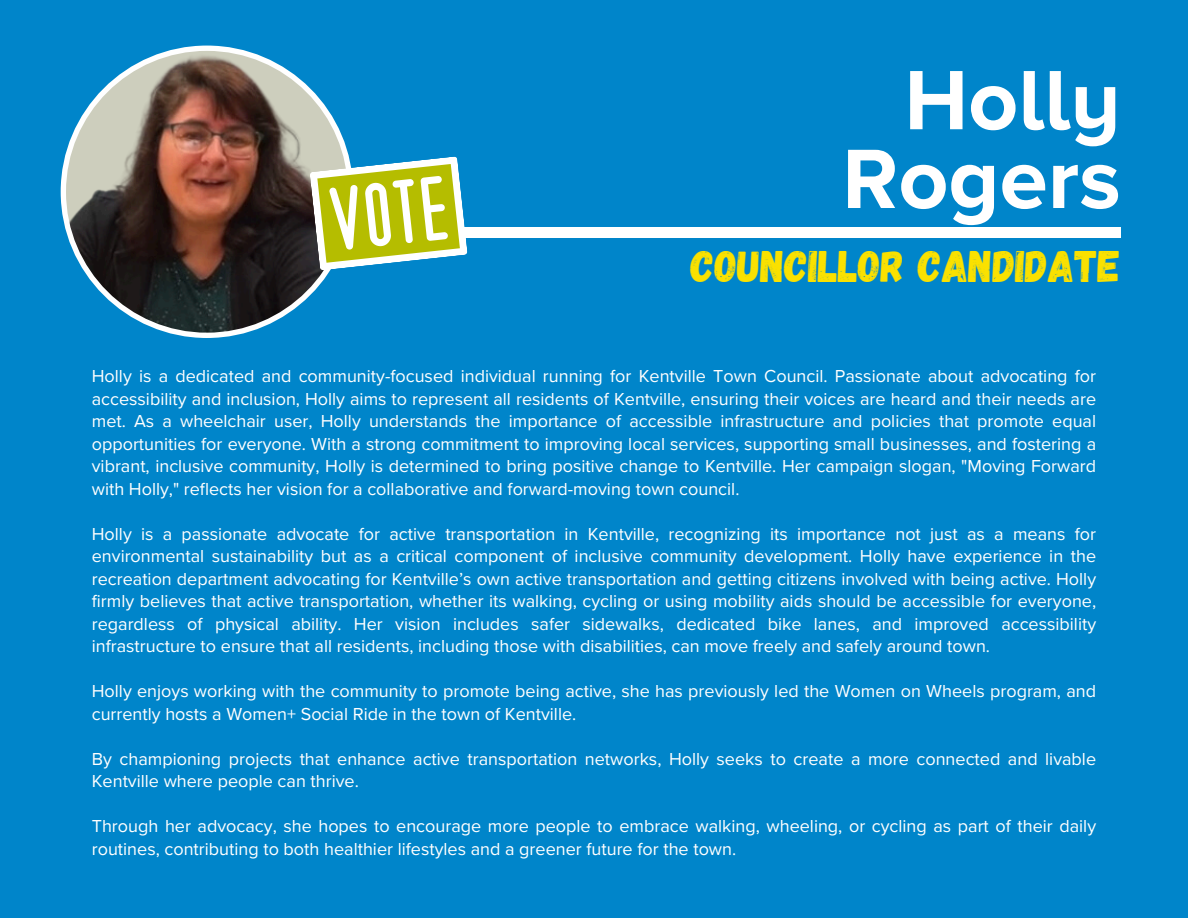
<style>
.page{position:relative;width:1188px;height:918px;background:#0085ca}
.page>*{position:absolute;margin:0;border:0;box-sizing:border-box;transform-origin:0 0}
.t1{font:700 87.3px/78.8px "Proxima Nova A";color:#fff;text-align:right}
.t2{font:44.1px "Gagalin";color:#fae100}
.t3{font:18px/22.5px "Proxima Nova";color:#fff}
</style>
<div class="page">
<div style="left:283px;top:228px;width:838px;height:10px;background:#fff"></div>
<img style="left:61px;top:46px;width:288px;height:292px">
<svg style="left:310px;top:156px;width:158px;height:115px"></svg>
<p class="t1" style="left:842px;top:65px;width:280px">Holly<br>Rogers</p>
<p class="t2" style="left:691px;top:238px;width:431px">COUNCILLOR CANDIDATE</p>
<p class="t3" style="left:92px;top:366px;width:1006px;text-align:justify">Holly is a dedicated and community-focused individual running for Kentville Town Council. Passionate about advocating for accessibility and inclusion, Holly aims to represent all residents of Kentville, ensuring their voices are heard and their needs are met. As a wheelchair user, Holly understands the importance of accessible infrastructure and policies that promote equal opportunities for everyone. With a strong commitment to improving local services, supporting small businesses, and fostering a vibrant, inclusive community, Holly is determined to bring positive change to Kentville. Her campaign slogan, "Moving Forward with Holly," reflects her vision for a collaborative and forward-moving town council.</p>
<h1 class="t3" style="left:92px;top:523px;width:1006px;text-align:justify">Holly is a passionate advocate for active transportation in Kentville, recognizing its importance not just as a means for environmental sustainability but as a critical component of inclusive community development. Holly have experience in the recreation department advocating for Kentville’s own active transportation and getting citizens involved with being active. Holly firmly believes that active transportation, whether its walking, cycling or using mobility aids should be accessible for everyone, regardless of physical ability. Her vision includes safer sidewalks, dedicated bike lanes, and improved accessibility infrastructure to ensure that all residents, including those with disabilities, can move freely and safely around town.</h1>
<p class="t3" style="left:92px;top:681px;width:1006px">Holly enjoys working with the community to promote being active, she has previously led the Women on Wheels program, and currently hosts a Women+ Social Ride in the town of Kentville.</p>
<h2 class="t3" style="left:92px;top:748px;width:1006px">By championing projects that enhance active transportation networks, Holly seeks to create a more connected and livable<br>Kentville where people can thrive.</h2>
<p class="t3" style="left:92px;top:816px;width:1006px">Through her advocacy, she hopes to encourage more people to embrace walking, wheeling, or cycling as part of their daily routines, contributing to both healthier lifestyles and a greener future for the town.</p>
</div>
